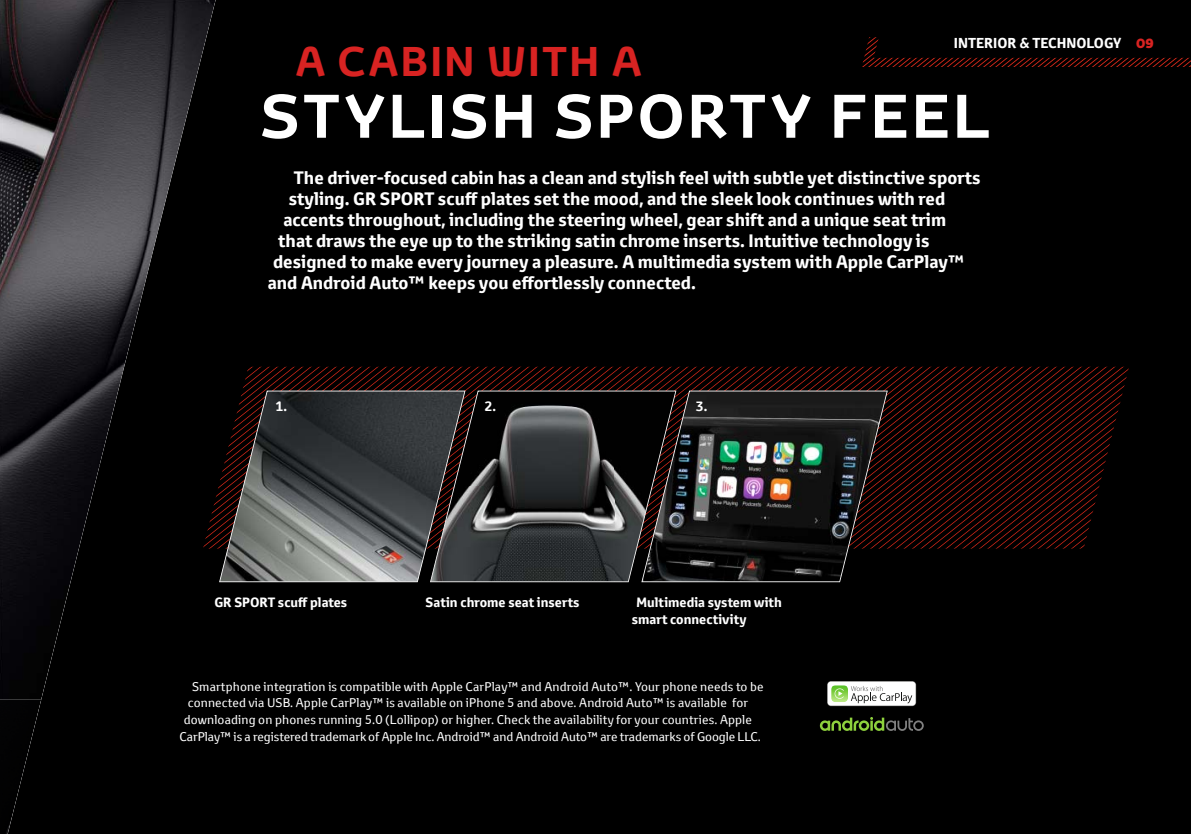
<style>
.page{position:relative;width:1191px;height:834px;background:#fff}
.page>*{position:absolute;margin:0;border:0;box-sizing:border-box;transform-origin:0 0}
.t1{font:700 59.5px "Toyota Display";letter-spacing:.06em;color:#fff}
.t2{font:700 40.25px "Toyota Display";letter-spacing:.06em;color:#d82322}
.t3{font:700 17.5px/21px "Toyota Text";color:#fff}
.t4{font:700 14px "Toyota Text";color:#fff}
.t5{font:700 13.12px/16.8px "Toyota Text";color:#fff}
.t6{font:12.25px "Toyota Text";letter-spacing:.01em;color:#fff}
.s1{font-family:"Toyota Display";font-weight:800;font-size:13.12px;color:#d82322}
</style>
<div class="page">
<div style="left:0;top:0;width:1191px;height:833px;background:#000"></div>
<svg style="left:889px;top:366px;width:9px;height:182px"></svg>
<svg style="left:898px;top:366px;width:8px;height:182px"></svg>
<svg style="left:906px;top:366px;width:8px;height:182px"></svg>
<svg style="left:914px;top:366px;width:215px;height:182px"></svg>
<svg style="left:219px;top:390px;width:211px;height:192px"></svg>
<img style="left:676px;top:390px;width:211px;height:192px">
<svg style="left:430px;top:390px;width:246px;height:192px"></svg>
<svg style="left:827px;top:681px;width:89px;height:25px"></svg>
<div style="left:827px;top:681px;width:88px;height:24px;background:#fff;border-radius:3px"></div>
<img style="left:831px;top:685px;width:17px;height:17px">
<svg style="left:834px;top:688px;width:9px;height:10px"></svg>
<svg style="left:851px;top:686px;width:61px;height:17px"></svg>
<svg style="left:820px;top:717px;width:103px;height:13px"></svg>
<img style="left:0;top:699px;width:42px;height:134px">
<img style="left:0;top:0;width:216px;height:231px">
<img style="left:0;top:231px;width:158px;height:234px">
<img style="left:0;top:465px;width:100px;height:234px">
<svg style="left:862px;top:37px;width:329px;height:30px"></svg>
<h2 class="t2" style="left:296px;top:41px;width:347px">A CABIN WITH A</h2>
<p class="t4" style="left:954px;top:34px;width:201px">INTERIOR &amp; TECHNOLOGY <span class="s1">09</span></p>
<h1 class="t1" style="left:261px;top:86px;width:730px">STYLISH SPORTY FEEL</h1>
<p class="t3" style="left:294px;top:167px;width:688px">The driver-focused cabin has a clean and stylish feel with subtle yet distinctive sports</p>
<p class="t3" style="left:289px;top:188px;width:658px">styling. GR SPORT scuff plates set the mood, and the sleek look continues with red</p>
<p class="t3" style="left:283px;top:209px;width:664px">accents throughout, including the steering wheel, gear shift and a unique seat trim</p>
<p class="t3" style="left:278px;top:230px;width:653px">that draws the eye up to the striking satin chrome inserts. Intuitive technology is</p>
<p class="t3" style="left:268px;top:252px;width:698px">designed to make every journey a pleasure. A multimedia system with Apple CarPlay™ and Android Auto™ keeps you effortlessly connected.</p>
<p class="t5" style="left:276px;top:398px;width:13px">1.</p>
<p class="t5" style="left:696px;top:398px;width:13px">3.</p>
<p class="t5" style="left:484px;top:398px;width:13px">2.</p>
<p class="t5" style="left:214px;top:593px;width:134px">GR SPORT scuff plates</p>
<p class="t5" style="left:425px;top:593px;width:156px">Satin chrome seat inserts</p>
<p class="t5" style="left:632px;top:593px;width:152px;text-indent:5px">Multimedia system with smart connectivity</p>
<p class="t6" style="left:192px;top:678px;width:573px">Smartphone integration is compatible with Apple CarPlay™ and Android Auto™. Your phone needs to be</p>
<p class="t6" style="left:188px;top:694px;width:561px">connected via USB. Apple CarPlay™ is available on iPhone 5 and above. Android Auto™ is available for</p>
<p class="t6" style="left:184px;top:711px;width:570px">downloading on phones running 5.0 (Lollipop) or higher. Check the availability for your countries. Apple</p>
<p class="t6" style="left:180px;top:728px;width:582px">CarPlay™ is a registered trademark of Apple Inc. Android™ and Android Auto™ are trademarks of Google LLC.</p>
</div>
